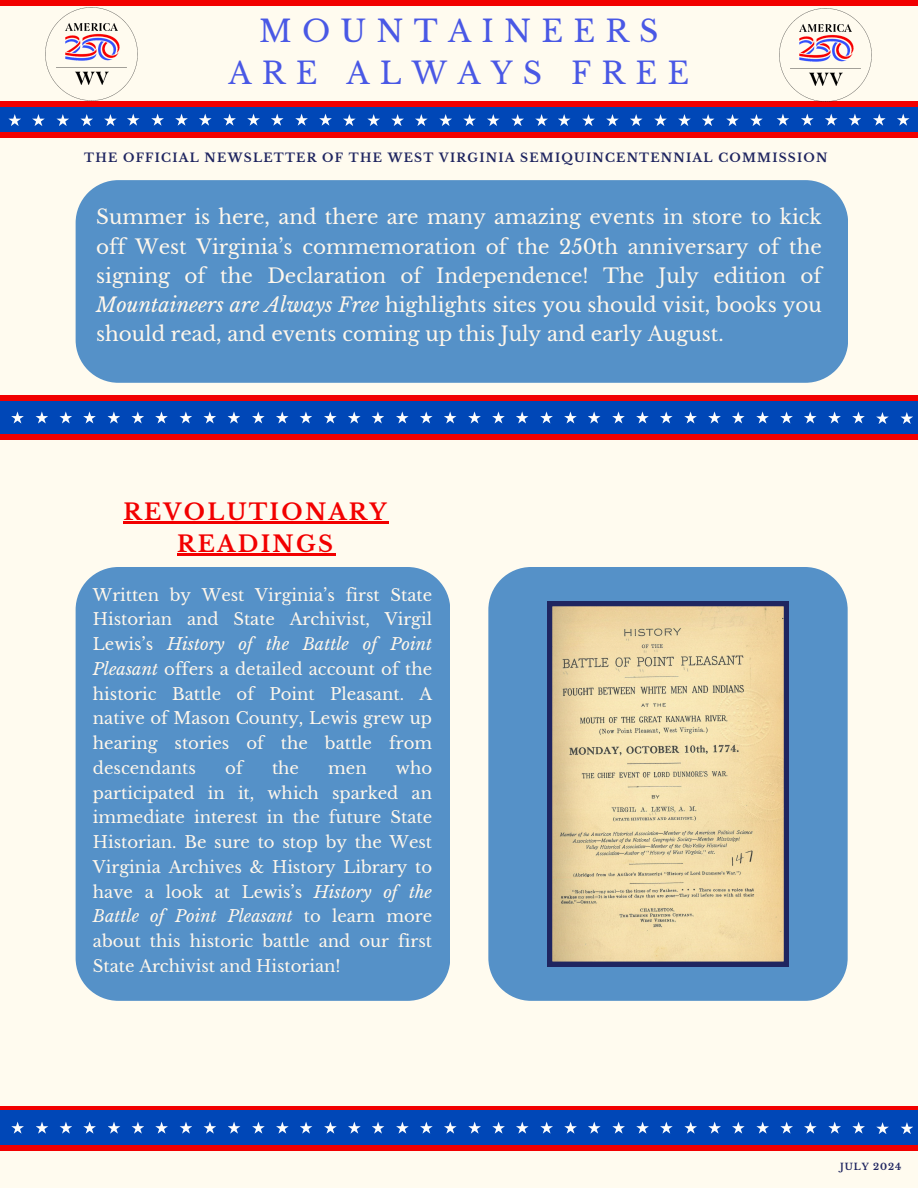
<style>
.page{position:relative;width:918px;height:1188px;background:#fffbef}
.page>*{position:absolute;margin:0;border:0;box-sizing:border-box;transform-origin:0 0}
.t1{font:30px/41.7px "Libre Baskerville";letter-spacing:.34em;color:#4958e5;text-align:center}
.t2{font:700 22.5px/31.5px "Libre Baskerville";letter-spacing:.1em;color:#f20000;text-align:center}
.t3{font:19.95px/29.2px "Libre Baskerville";color:#fff7eb;text-align:justify}
.t4{font:16.5px/24.8px "Libre Baskerville";color:#fff7eb;text-align:justify}
.t5{font:700 12.15px "Libre Baskerville";letter-spacing:.1em;color:#1f2560}
.t6{font:700 9.3px "Libre Baskerville";letter-spacing:.1em;color:#1f2560}
.s1{font-style:italic}
</style>
<div class="page">
<div style="left:0;top:1106px;width:918px;height:5px;background:#f20000"></div>
<div style="left:0;top:1145px;width:918px;height:6px;background:#f20000"></div>
<div style="left:0;top:1110px;width:918px;height:35px;background:#0047b7"></div>
<svg style="left:11px;top:1122px;width:13px;height:12px"></svg>
<svg style="left:36px;top:1122px;width:12px;height:12px"></svg>
<svg style="left:60px;top:1122px;width:12px;height:12px"></svg>
<svg style="left:83px;top:1122px;width:13px;height:12px"></svg>
<svg style="left:108px;top:1122px;width:12px;height:12px"></svg>
<svg style="left:132px;top:1122px;width:12px;height:12px"></svg>
<svg style="left:155px;top:1122px;width:13px;height:12px"></svg>
<svg style="left:180px;top:1122px;width:12px;height:12px"></svg>
<svg style="left:204px;top:1122px;width:12px;height:12px"></svg>
<svg style="left:228px;top:1122px;width:12px;height:12px"></svg>
<svg style="left:252px;top:1122px;width:13px;height:12px"></svg>
<svg style="left:276px;top:1122px;width:13px;height:12px"></svg>
<svg style="left:300px;top:1122px;width:12px;height:12px"></svg>
<svg style="left:324px;top:1122px;width:13px;height:12px"></svg>
<svg style="left:348px;top:1122px;width:13px;height:12px"></svg>
<svg style="left:372px;top:1122px;width:12px;height:12px"></svg>
<svg style="left:396px;top:1122px;width:13px;height:12px"></svg>
<svg style="left:420px;top:1122px;width:13px;height:12px"></svg>
<svg style="left:444px;top:1122px;width:13px;height:12px"></svg>
<svg style="left:468px;top:1122px;width:13px;height:12px"></svg>
<svg style="left:492px;top:1122px;width:13px;height:12px"></svg>
<svg style="left:516px;top:1122px;width:13px;height:12px"></svg>
<svg style="left:540px;top:1122px;width:13px;height:12px"></svg>
<svg style="left:564px;top:1122px;width:13px;height:12px"></svg>
<svg style="left:588px;top:1122px;width:13px;height:12px"></svg>
<svg style="left:612px;top:1122px;width:13px;height:12px"></svg>
<svg style="left:636px;top:1122px;width:13px;height:12px"></svg>
<svg style="left:660px;top:1122px;width:13px;height:12px"></svg>
<svg style="left:684px;top:1122px;width:13px;height:12px"></svg>
<svg style="left:708px;top:1122px;width:13px;height:12px"></svg>
<svg style="left:732px;top:1122px;width:13px;height:12px"></svg>
<svg style="left:756px;top:1122px;width:13px;height:12px"></svg>
<svg style="left:780px;top:1122px;width:13px;height:12px"></svg>
<svg style="left:804px;top:1122px;width:13px;height:12px"></svg>
<svg style="left:828px;top:1122px;width:13px;height:12px"></svg>
<svg style="left:852px;top:1122px;width:13px;height:12px"></svg>
<svg style="left:876px;top:1122px;width:13px;height:12px"></svg>
<svg style="left:901px;top:1122px;width:12px;height:12px"></svg>
<div style="left:488px;top:567px;width:360px;height:434px;background:#5591c8"></div>
<svg style="left:548px;top:602px;width:240px;height:364px;background:#dcc99e"></svg>
<div style="left:0;top:101px;width:918px;height:6px;background:#f20000"></div>
<div style="left:0;top:107px;width:918px;height:27px;background:#0047b7"></div>
<div style="left:0;top:133px;width:918px;height:5px;background:#f20000"></div>
<div style="left:0;top:0;width:918px;height:6px;background:#f20000"></div>
<img style="left:45px;top:7px;width:93px;height:93px">
<img style="left:780px;top:9px;width:92px;height:93px">
<svg style="left:127px;top:114px;width:13px;height:12px"></svg>
<svg style="left:151px;top:114px;width:13px;height:12px"></svg>
<svg style="left:175px;top:114px;width:13px;height:12px"></svg>
<svg style="left:199px;top:114px;width:13px;height:12px"></svg>
<svg style="left:223px;top:114px;width:13px;height:12px"></svg>
<svg style="left:247px;top:114px;width:13px;height:12px"></svg>
<svg style="left:271px;top:114px;width:13px;height:12px"></svg>
<svg style="left:8px;top:114px;width:13px;height:12px"></svg>
<svg style="left:32px;top:114px;width:13px;height:12px"></svg>
<svg style="left:56px;top:114px;width:13px;height:12px"></svg>
<svg style="left:80px;top:114px;width:13px;height:12px"></svg>
<svg style="left:104px;top:114px;width:13px;height:12px"></svg>
<svg style="left:295px;top:114px;width:13px;height:12px"></svg>
<svg style="left:319px;top:114px;width:13px;height:12px"></svg>
<svg style="left:343px;top:114px;width:13px;height:12px"></svg>
<svg style="left:367px;top:114px;width:13px;height:12px"></svg>
<svg style="left:391px;top:114px;width:13px;height:12px"></svg>
<svg style="left:415px;top:114px;width:13px;height:12px"></svg>
<svg style="left:439px;top:114px;width:13px;height:12px"></svg>
<svg style="left:463px;top:114px;width:13px;height:12px"></svg>
<svg style="left:487px;top:114px;width:13px;height:12px"></svg>
<svg style="left:511px;top:114px;width:13px;height:12px"></svg>
<svg style="left:535px;top:114px;width:13px;height:12px"></svg>
<svg style="left:558px;top:114px;width:13px;height:12px"></svg>
<svg style="left:582px;top:114px;width:13px;height:12px"></svg>
<svg style="left:606px;top:114px;width:13px;height:12px"></svg>
<svg style="left:630px;top:114px;width:12px;height:12px"></svg>
<svg style="left:654px;top:114px;width:13px;height:12px"></svg>
<svg style="left:678px;top:114px;width:13px;height:12px"></svg>
<svg style="left:702px;top:114px;width:12px;height:12px"></svg>
<svg style="left:726px;top:114px;width:13px;height:12px"></svg>
<svg style="left:750px;top:114px;width:13px;height:12px"></svg>
<svg style="left:777px;top:114px;width:12px;height:12px"></svg>
<svg style="left:801px;top:114px;width:13px;height:12px"></svg>
<svg style="left:825px;top:114px;width:13px;height:12px"></svg>
<svg style="left:849px;top:114px;width:12px;height:12px"></svg>
<svg style="left:873px;top:114px;width:13px;height:12px"></svg>
<svg style="left:897px;top:114px;width:13px;height:12px"></svg>
<div style="left:76px;top:567px;width:374px;height:433px;background:#5591c8"></div>
<hr style="left:123px;top:521px;width:266px;height:3px;background:#f20000">
<hr style="left:177px;top:553px;width:158px;height:2px;background:#f20000">
<div style="left:76px;top:180px;width:772px;height:203px;background:#5591c8"></div>
<div style="left:0;top:400px;width:918px;height:35px;background:#0047b7"></div>
<svg style="left:11px;top:411px;width:13px;height:13px"></svg>
<svg style="left:36px;top:411px;width:12px;height:13px"></svg>
<svg style="left:59px;top:411px;width:13px;height:13px"></svg>
<svg style="left:83px;top:411px;width:13px;height:13px"></svg>
<svg style="left:108px;top:411px;width:12px;height:13px"></svg>
<svg style="left:131px;top:411px;width:13px;height:13px"></svg>
<svg style="left:155px;top:411px;width:13px;height:13px"></svg>
<svg style="left:180px;top:411px;width:12px;height:13px"></svg>
<svg style="left:203px;top:411px;width:13px;height:13px"></svg>
<svg style="left:228px;top:411px;width:12px;height:13px"></svg>
<svg style="left:252px;top:411px;width:13px;height:13px"></svg>
<svg style="left:276px;top:411px;width:13px;height:13px"></svg>
<svg style="left:300px;top:411px;width:12px;height:13px"></svg>
<svg style="left:324px;top:411px;width:13px;height:13px"></svg>
<svg style="left:348px;top:411px;width:13px;height:13px"></svg>
<svg style="left:372px;top:411px;width:12px;height:13px"></svg>
<svg style="left:396px;top:411px;width:13px;height:13px"></svg>
<svg style="left:420px;top:411px;width:13px;height:13px"></svg>
<svg style="left:444px;top:411px;width:12px;height:13px"></svg>
<svg style="left:468px;top:411px;width:13px;height:13px"></svg>
<svg style="left:492px;top:411px;width:13px;height:13px"></svg>
<svg style="left:516px;top:411px;width:12px;height:13px"></svg>
<svg style="left:540px;top:411px;width:13px;height:13px"></svg>
<svg style="left:564px;top:411px;width:13px;height:13px"></svg>
<svg style="left:588px;top:411px;width:12px;height:13px"></svg>
<svg style="left:612px;top:411px;width:13px;height:13px"></svg>
<svg style="left:636px;top:411px;width:13px;height:13px"></svg>
<svg style="left:660px;top:411px;width:13px;height:13px"></svg>
<svg style="left:684px;top:411px;width:13px;height:13px"></svg>
<svg style="left:708px;top:411px;width:13px;height:13px"></svg>
<svg style="left:732px;top:411px;width:13px;height:13px"></svg>
<svg style="left:756px;top:411px;width:13px;height:13px"></svg>
<svg style="left:780px;top:411px;width:13px;height:13px"></svg>
<svg style="left:804px;top:411px;width:13px;height:13px"></svg>
<svg style="left:828px;top:411px;width:13px;height:13px"></svg>
<svg style="left:852px;top:411px;width:13px;height:13px"></svg>
<svg style="left:876px;top:412px;width:13px;height:12px"></svg>
<svg style="left:900px;top:412px;width:13px;height:12px"></svg>
<div style="left:0;top:395px;width:918px;height:6px;background:#f20000"></div>
<div style="left:0;top:434px;width:918px;height:6px;background:#f20000"></div>
<p class="t1" style="left:229px;top:11px;width:462px">MOUNTAINEERS<br>ARE ALWAYS FREE</p>
<h5 class="t5" style="left:84px;top:150px;width:745px">THE OFFICIAL NEWSLETTER OF THE WEST VIRGINIA SEMIQUINCENTENNIAL COMMISSION</h5>
<p class="t3" style="left:96px;top:203px;width:727px">Summer is here, and there are many amazing events in store to kick off West Virginia’s commemoration of the 250th anniversary of the signing of the Declaration of Independence! The July edition of <span class="s1">Mountaineers are Always Free</span> highlights sites you should visit, books you should read, and events coming up this July and early August.</p>
<h2 class="t2" style="left:123px;top:497px;width:265px">REVOLUTIONARY<br>READINGS</h2>
<h4 class="t4" style="left:93px;top:582px;width:341px">Written by West Virginia’s first State Historian and State Archivist, Virgil Lewis’s <span class="s1">History of the Battle of Point Pleasant</span> offers a detailed account of the historic Battle of Point Pleasant. A native of Mason County, Lewis grew up hearing stories of the battle from descendants</h4>
<h4 class="t4" style="left:93px;top:756px;width:341px;text-indent:303px">who participated in it, which sparked an immediate interest in the future State Historian. Be sure to stop by the West Virginia Archives &amp; History Library to have a look at Lewis’s <span class="s1">History of the Battle of Point Pleasant</span> to learn more about this historic battle and our first State Archivist and Historian!</h4>
<h4 class="t4" style="left:225px;top:756px;width:19px">of</h4>
<h4 class="t4" style="left:272px;top:756px;width:29px">the</h4>
<h4 class="t4" style="left:328px;top:756px;width:40px">men</h4>
<h3 class="t6" style="left:840px;top:1161px;width:63px">JULY 2024</h3>
</div>
